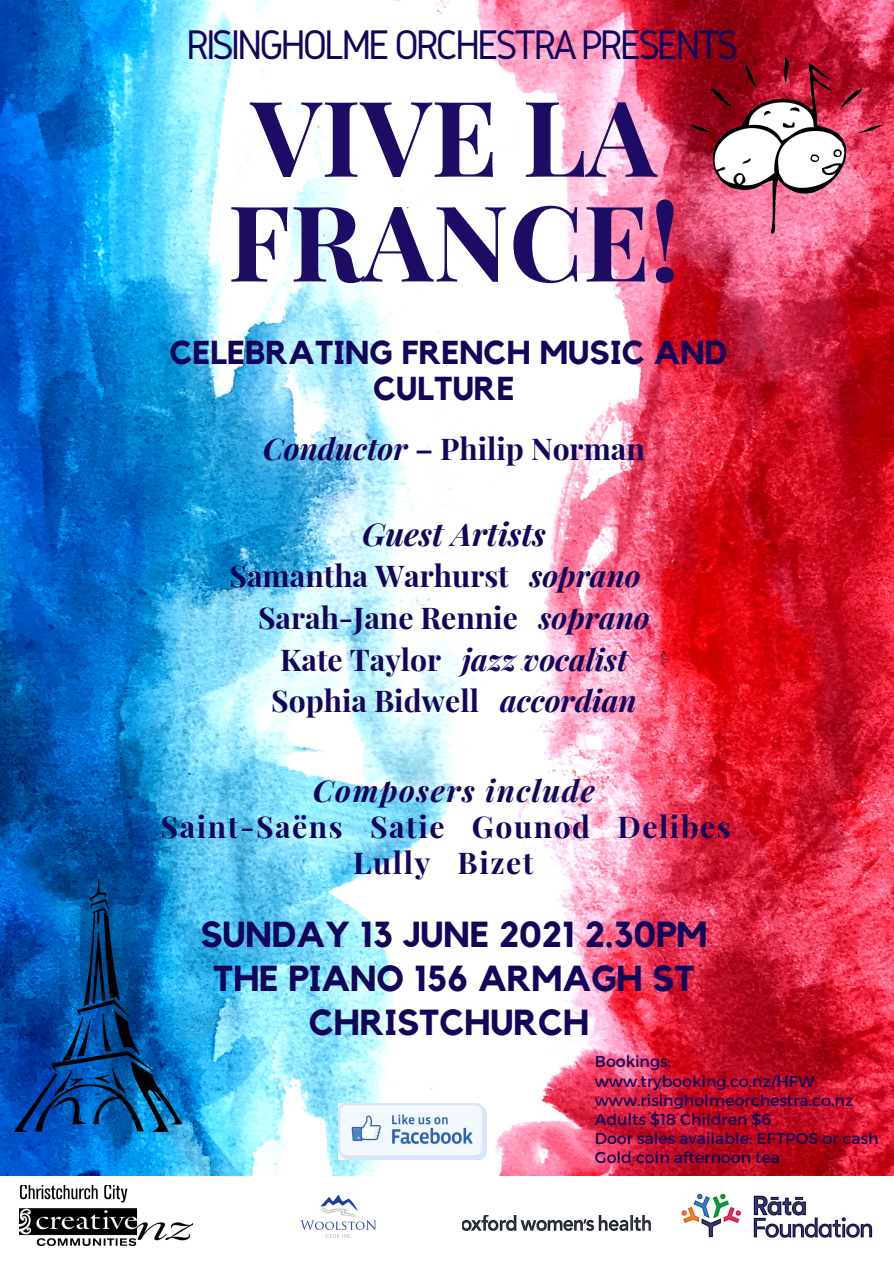
<style>
.page{position:relative;width:894px;height:1264px;background:#fff}
.page>*{position:absolute;margin:0;border:0;box-sizing:border-box;transform-origin:0 0}
.t1{font:700 105.15px/104.7px "Playfair Display";color:#1d0b64}
.t2{font:43.05px "Gidole";letter-spacing:-.08em;color:#130559}
.t3{font:700 36px "Kollektif";color:#130559}
.t4{font:700 33px/36px "Kollektif";letter-spacing:.005em;color:#130559;text-align:center}
.t5{font:italic 700 31.5px "Playfair Display";color:#130559}
.t6{font:700 30px "Playfair Display";color:#130559}
.t7{font:700 30px "Playfair Display";letter-spacing:.05em;color:#130559}
.t8{font:italic 700 30px "Playfair Display";color:#130559}
.t9{font:italic 700 30px "Playfair Display";letter-spacing:.05em;color:#130559}
.t10{font:15.75px "Montserrat";color:#130559}
.s1{font-style:italic}
.s2{font-style:normal}
</style>
<div class="page">
<img style="left:0;top:0;width:893px;height:1175px">
<img style="left:681px;top:1193px;width:192px;height:45px">
<img style="left:300px;top:1195px;width:77px;height:43px">
<img style="left:462px;top:1215px;width:188px;height:15px">
<img style="left:19px;top:1185px;width:174px;height:60px">
<img style="left:678px;top:45px;width:215px;height:200px">
<img style="left:15px;top:879px;width:166px;height:252px">
<img style="left:338px;top:1103px;width:148px;height:56px">
<p class="t2" style="left:186px;top:21px;width:553px">RISINGHOLME ORCHESTRA PRESENTS</p>
<p class="t1" style="left:228px;top:81px;width:453px">VIVE LA<br>FRANCE!</p>
<p class="t4" style="left:169px;top:335px;width:559px">CELEBRATING FRENCH MUSIC AND<br>CULTURE</p>
<p class="t6" style="left:263px;top:427px;width:383px"><span class="s1">Conductor</span> – Philip Norman</p>
<p class="t5" style="left:362px;top:511px;width:185px">Guest Artists</p>
<p class="t6" style="left:229px;top:555px;width:412px">Samantha Warhurst <span class="s1">soprano</span></p>
<p class="t6" style="left:258px;top:596px;width:393px">Sarah-Jane Rennie <span class="s1">soprano</span></p>
<p class="t8" style="left:280px;top:638px;width:349px"><span class="s2">Kate Taylor</span> jazz vocalist</p>
<p class="t6" style="left:271px;top:680px;width:367px">Sophia Bidwell <span class="s1">accordian</span></p>
<p class="t9" style="left:313px;top:769px;width:283px">Composers include</p>
<p class="t7" style="left:161px;top:805px;width:571px">Saint-Saëns Satie Gounod Delibes</p>
<p class="t7" style="left:353px;top:841px;width:182px">Lully Bizet</p>
<p class="t3" style="left:200px;top:917px;width:508px">SUNDAY 13 JUNE 2021 2.30PM</p>
<p class="t3" style="left:213px;top:961px;width:482px">THE PIANO 156 ARMAGH ST</p>
<p class="t3" style="left:309px;top:1005px;width:281px">CHRISTCHURCH</p>
<p class="t10" style="left:594px;top:1051px;width:78px">Bookings:</p>
<p class="t10" style="left:594px;top:1070px;width:221px">www.trybooking.co.nz/HFW</p>
<p class="t10" style="left:594px;top:1089px;width:260px">www.risingholmeorchestra.co.nz</p>
<p class="t10" style="left:594px;top:1108px;width:178px">Adults $18 Children $6</p>
<p class="t10" style="left:594px;top:1128px;width:285px">Door sales available: EFTPOS or cash</p>
<p class="t10" style="left:594px;top:1147px;width:187px">Gold coin afternoon tea</p>
</div>
